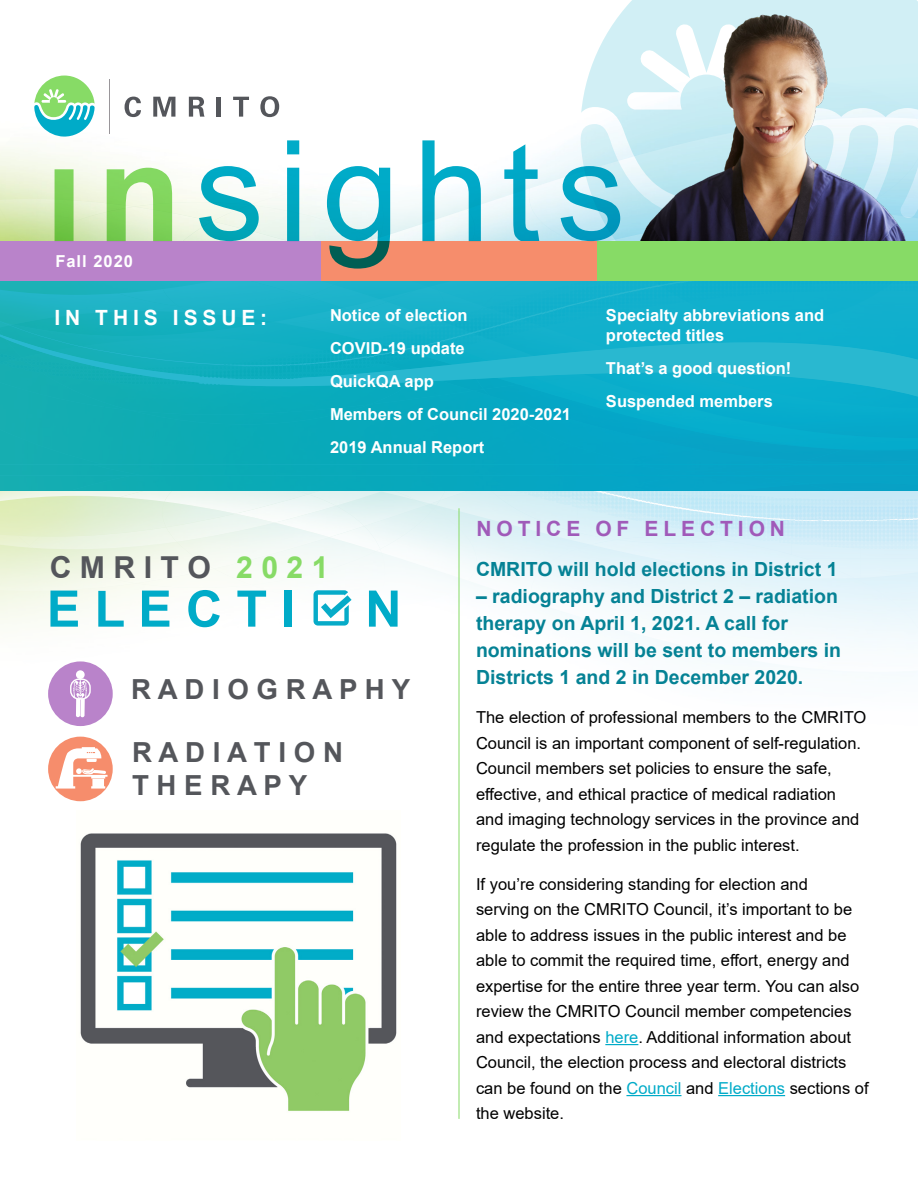
<style>
.page{position:relative;width:918px;height:1188px;background:#fff}
.page>*{position:absolute;margin:0;border:0;box-sizing:border-box;transform-origin:0 0}
.t1{font:700 50.4px "Arial";color:#00abc8}
.t2{font:700 30.3px "Arial";color:#54565b}
.t3{font:700 27.6px/33.2px "Arial";color:#54565b}
.t4{font:700 21px "Arial";letter-spacing:.235em;color:#a05ab9}
.t5{font:700 21px "Arial";letter-spacing:.235em;color:#fff}
.t6{font:700 19.5px/27px "Arial";color:#058295}
.t7{font:16.5px/25.5px "Arial";color:#000}
.t8{font:700 16.5px/33px "Arial";color:#fff}
.t9{font:700 16.5px "Arial";letter-spacing:.06em;color:#fff}
.s1{color:#87db66}
.s2{color:#00abc8}
</style>
<div class="page">
<img style="left:870px;top:524px;width:24px;height:18px">
<svg style="left:894px;top:524px;width:24px;height:21px"></svg>
<svg style="left:476px;top:509px;width:442px;height:15px;background:#d1edf7"></svg>
<img style="left:433px;top:581px;width:35px;height:25px">
<img style="left:386px;top:509px;width:90px;height:72px">
<img style="left:765px;top:518px;width:11px;height:7px">
<svg style="left:675px;top:525px;width:143px;height:15px;background:#d0ecf8"></svg>
<svg style="left:0;top:491px;width:918px;height:18px;background:#cfecf1"></svg>
<img style="left:380px;top:505px;width:53px;height:44px">
<img style="left:364px;top:491px;width:62px;height:35px">
<img style="left:381px;top:491px;width:35px;height:9px">
<img style="left:336px;top:491px;width:45px;height:15px">
<img style="left:308px;top:491px;width:37px;height:3px">
<img style="left:33px;top:549px;width:181px;height:34px">
<img style="left:30px;top:527px;width:147px;height:22px">
<img style="left:40px;top:497px;width:126px;height:40px">
<img style="left:120px;top:491px;width:45px;height:11px">
<img style="left:214px;top:551px;width:162px;height:34px">
<div style="left:177px;top:537px;width:152px;height:32px;background:#f5faf6"></div>
<div style="left:166px;top:523px;width:109px;height:19px;background:#eef6f0"></div>
<img style="left:235px;top:494px;width:101px;height:29px">
<img style="left:162px;top:502px;width:73px;height:25px">
<img style="left:165px;top:491px;width:143px;height:23px">
<div style="left:591px;top:540px;width:263px;height:39px;background:#e2f3fa"></div>
<img style="left:617px;top:537px;width:106px;height:6px">
<img style="left:815px;top:499px;width:82px;height:3px">
<img style="left:818px;top:506px;width:52px;height:39px">
<img style="left:635px;top:491px;width:32px;height:26px">
<img style="left:675px;top:494px;width:7px;height:31px">
<img style="left:802px;top:506px;width:10px;height:20px">
<img style="left:897px;top:499px;width:21px;height:15px">
<img style="left:0;top:96px;width:280px;height:106px">
<img style="left:0;top:199px;width:55px;height:42px">
<img style="left:172px;top:202px;width:27px;height:5px">
<img style="left:31px;top:207px;width:168px;height:34px">
<img style="left:175px;top:221px;width:24px;height:20px">
<svg style="left:581px;top:0;width:337px;height:201px;fill:#d1eff5"></svg>
<svg style="left:0;top:281px;width:918px;height:210px;background:#10adc3"></svg>
<div style="left:0;top:241px;width:321px;height:40px;background:#b983ca"></div>
<div style="left:321px;top:241px;width:276px;height:40px;background:#f68d6c"></div>
<img style="left:638px;top:0;width:274px;height:241px">
<div style="left:597px;top:241px;width:321px;height:40px;background:#87db66"></div>
<svg style="left:125px;top:97px;width:16px;height:20px"></svg>
<svg style="left:153px;top:97px;width:22px;height:20px"></svg>
<svg style="left:189px;top:97px;width:16px;height:20px"></svg>
<hr style="left:217px;top:97px;width:4px;height:20px;background:#54565b">
<svg style="left:233px;top:97px;width:16px;height:20px"></svg>
<svg style="left:260px;top:96px;width:19px;height:21px"></svg>
<hr style="left:109px;top:79px;width:1px;height:55px;background:#99969a">
<svg style="left:34px;top:76px;width:61px;height:61px"></svg>
<svg style="left:199px;top:140px;width:421px;height:129px"></svg>
<svg style="left:55px;top:168px;width:117px;height:73px;background:#b2e196"></svg>
<hr style="left:459px;top:508px;width:1px;height:611px;background:#87db66">
<hr style="left:605px;top:1044px;width:33px;height:1px;background:#00abc8">
<hr style="left:626px;top:1095px;width:55px;height:1px;background:#00abc8">
<hr style="left:718px;top:1095px;width:67px;height:1px;background:#00abc8">
<svg style="left:314px;top:590px;width:38px;height:36px"></svg>
<div style="left:48px;top:661px;width:65px;height:65px;background:#b983ca;border-radius:50%"></div>
<div style="left:76px;top:670px;width:9px;height:9px;background:#fff;border-radius:50%"></div>
<svg style="left:73px;top:681px;width:14px;height:36px"></svg>
<div style="left:70px;top:679px;width:21px;height:21px;border:1px solid #fff;border-radius:8px"></div>
<div style="left:48px;top:737px;width:65px;height:64px;background:#f68d6c;border-radius:50%"></div>
<svg style="left:56px;top:747px;width:52px;height:42px"></svg>
<img style="left:80px;top:833px;width:317px;height:278px">
<p class="t9" style="left:55px;top:249px;width:79px">Fall 2020</p>
<p class="t5" style="left:54px;top:302px;width:214px">IN THIS ISSUE:</p>
<p class="t8" style="left:330px;top:299px;width:243px">Notice of election<br>COVID-19 update<br>QuickQA app<br>Members of Council 2020-2021<br>2019 Annual Report</p>
<p class="t8" style="left:606px;top:306px;width:220px;line-height:19.5px">Specialty abbreviations and protected titles</p>
<p class="t8" style="left:606px;top:352px;width:187px">That’s a good question!<br>Suspended members</p>
<h2 class="t2" style="left:50px;top:546px;width:280px">C M R I T O <span class="s1">2 0 2 1</span></h2>
<h1 class="t1" style="left:47px;top:573px;width:250px">E L E C T I</h1>
<h1 class="t1" style="left:365px;top:573px;width:38px">N</h1>
<h3 class="t3" style="left:131px;top:673px;width:281px">R A D I O G R A P H Y</h3>
<h3 class="t3" style="left:132px;top:736px;width:212px">R A D I A T I O N<br>T H E R A P Y</h3>
<p class="t4" style="left:476px;top:514px;width:310px">NOTICE OF ELECTION</p>
<p class="t6" style="left:476px;top:556px;width:363px">CMRITO will hold elections in District 1</p>
<p class="t6" style="left:476px;top:583px;width:367px">– radiography and District 2 – radiation therapy on April 1, 2021. A call for nominations will be sent to members in Districts 1 and 2 in December 2020.</p>
<p class="t7" style="left:476px;top:705px;width:392px">The election of professional members to the CMRITO Council is an important component of self-regulation.<br>Council members set policies to ensure the safe, effective, and ethical practice of medical radiation and imaging technology services in the province and regulate the profession in the public interest.</p>
<p class="t7" style="left:476px;top:871px;width:394px">If you’re considering standing for election and<br>serving on the CMRITO Council, it’s important to be able to address issues in the public interest and be able to commit the required time, effort, energy and expertise for the entire three year term. You can also review the CMRITO Council member competencies and expectations <span class="s2">here</span>. Additional information about Council, the election process and electoral districts can be found on the <span class="s2">Council</span> and <span class="s2">Elections</span> sections of the website.</p>
</div>
